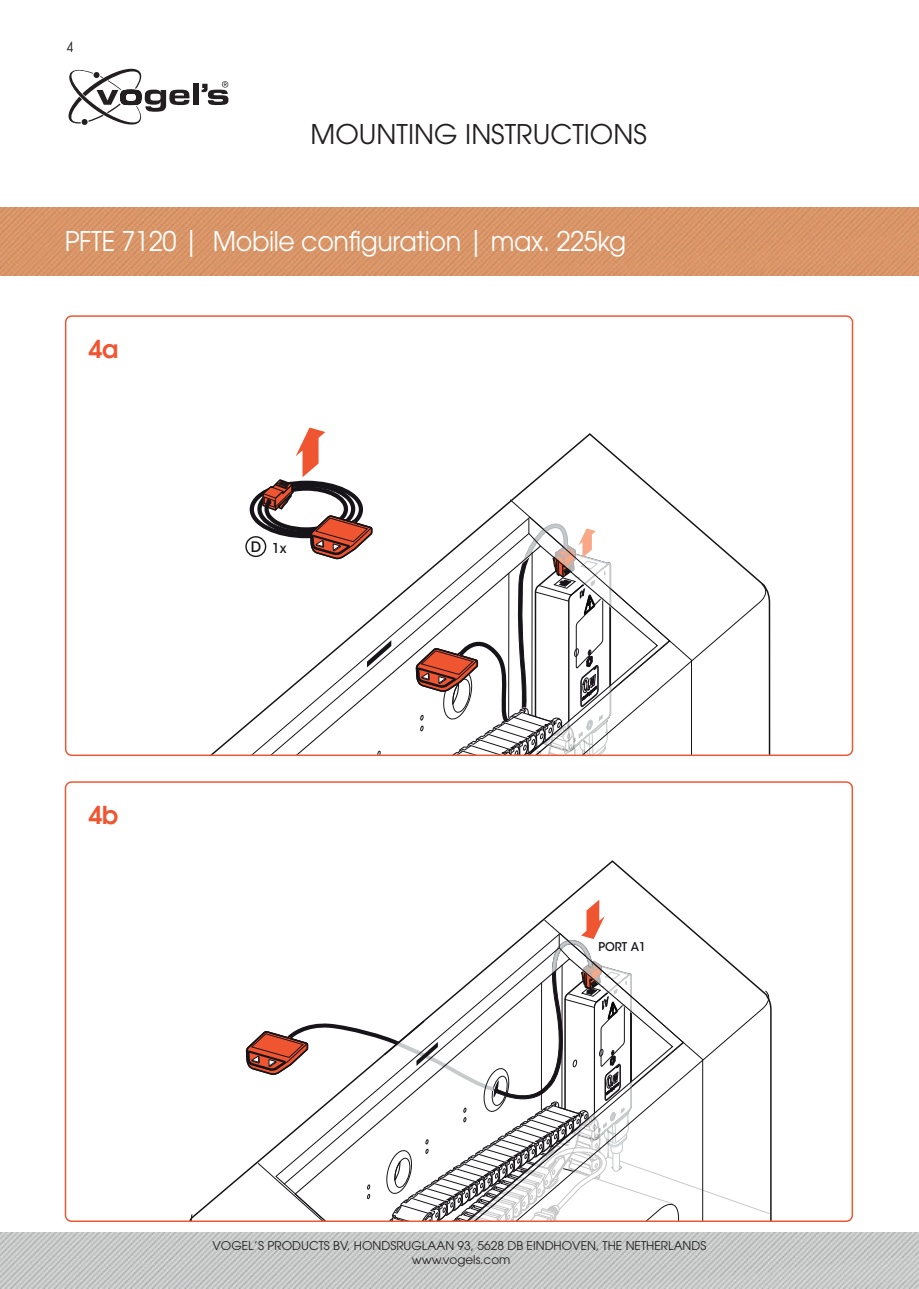
<style>
.page{position:relative;width:919px;height:1289px;background:#fff}
.page>*{position:absolute;margin:0;border:0;box-sizing:border-box;transform-origin:0 0}
.t1{font:27px "ITC Avant Garde Pro";letter-spacing:-.015em;color:#fff;scale:.94 1}
.t2{font:27px "ITC Avant Garde Pro";color:#231f20}
.t3{font:600 24.6px "Avant Garde";color:#f05531}
.t4{font:15px "Abel";color:#231f20}
.t5{font:13.5px "ITC Avant Garde MM 445 750";color:#171419;scale:.96 1}
.t6{font:12px/14.4px "ITC Avant Garde Pro";color:#231f20;text-align:center}
.t7{font:12px "ITC Avant Garde MM 445 750";color:#171419;scale:.96 1}
.s1{font-size:14.4px}
</style>
<div class="page">
<img style="left:0;top:207px;width:918px;height:68px">
<svg style="left:68px;top:68px;width:122px;height:57px"></svg>
<div style="left:193px;top:84px;width:6px;height:21px;background:#231f20"></div>
<svg style="left:201px;top:81px;width:27px;height:24px"></svg>
<svg style="left:190px;top:1000px;width:582px;height:219px"></svg>
<svg style="left:692px;top:583px;width:79px;height:171px"></svg>
<div style="left:245px;top:536px;width:21px;height:21px;border:1px solid #171419;border-radius:50%"></div>
<svg style="left:261px;top:427px;width:431px;height:457px"></svg>
<svg style="left:245px;top:899px;width:525px;height:323px"></svg>
<img style="left:0;top:1232px;width:918px;height:56px">
<p class="t4" style="left:67px;top:37px;width:9px">4</p>
<h1 class="t2" style="left:310px;top:117px;width:338px">MOUNTING INSTRUCTIONS</h1>
<h1 class="t1" style="left:65px;top:225px;width:599px">PFTE 7120 | Mobile configuration | max. 225kg</h1>
<h2 class="t3" style="left:88px;top:332px;width:32px">4a</h2>
<h2 class="t3" style="left:88px;top:798px;width:32px">4b</h2>
<p class="t5" style="left:251px;top:539px;width:39px"><span class="s1">D</span> 1x</p>
<p class="t7" style="left:598px;top:939px;width:51px">PORT A1</p>
<p class="t6" style="left:212px;top:1237px;width:495px">VOGEL’S PRODUCTS BV, HONDSRUGLAAN 93, 5628 DB EINDHOVEN, THE NETHERLANDS www.vogels.com</p>
</div>
